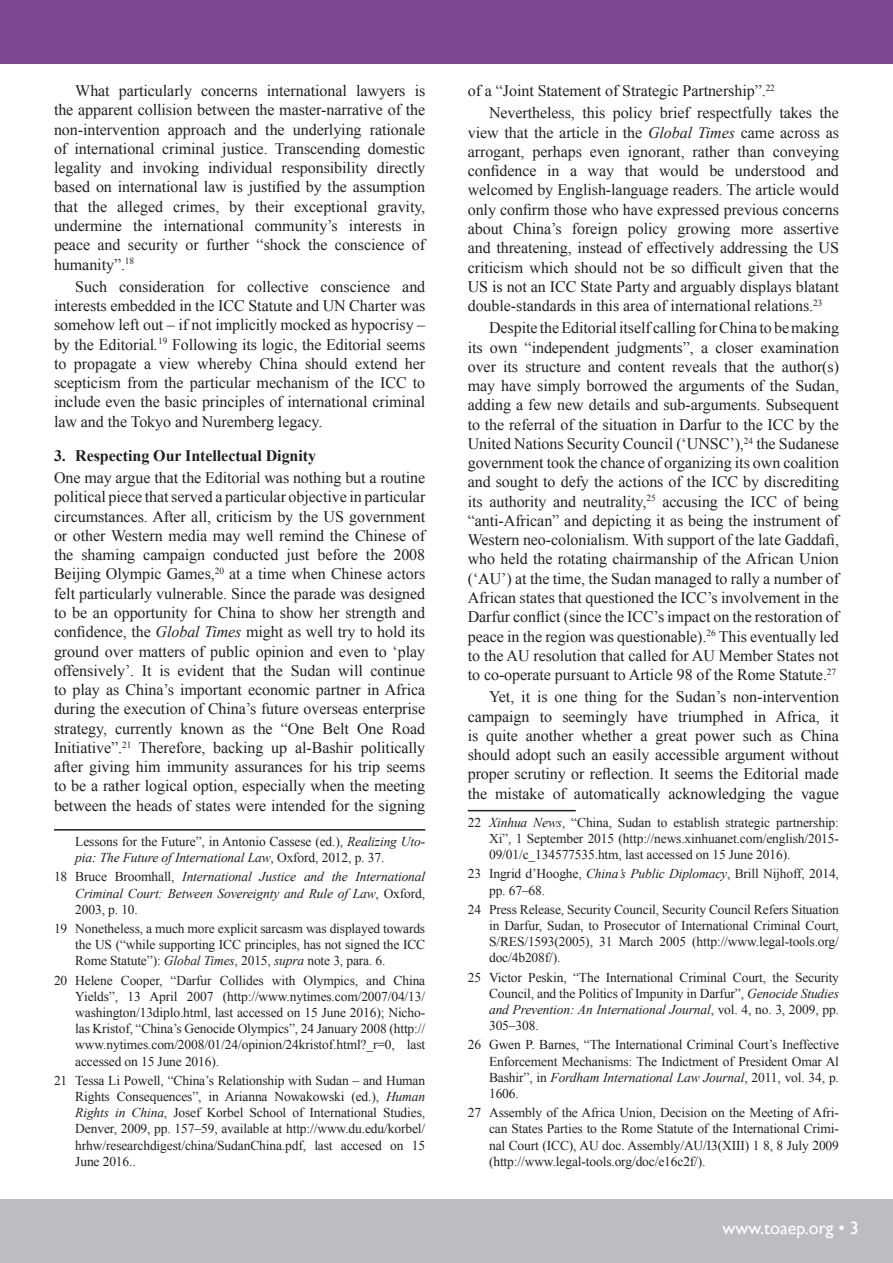
<style>
.page{position:relative;width:893px;height:1263px;background:#fff}
.page>*{position:absolute;margin:0;border:0;box-sizing:border-box;transform-origin:0 0}
.t1{font:18px "Gill Sans";color:#fff}
.Para_first{font:16.05px/19.2px "Times New Roman";letter-spacing:-.005em;color:#231f20;text-align:justify}
.Heading_1{font:700 16.05px "Times New Roman";letter-spacing:-.005em;color:#231f20}
.FICHL_PB_Footnote{font:13.5px/16.2px "Times New Roman";letter-spacing:-.01em;color:#231f20;text-align:justify}
.FICHL_PB_Footnote-2{font:italic 13.5px/16.2px "Times New Roman";letter-spacing:-.01em;color:#231f20;text-align:justify}
.s1{font-style:italic}
.s2{font-style:normal}
</style>
<div class="page">
<div style="left:0;top:1199px;width:893px;height:64px;background:#bcbdc0"></div>
<div style="left:0;top:0;width:893px;height:64px;background:#7e4890"></div>
<hr style="left:54px;top:829px;width:371px;height:1px;background:#231f20">
<hr style="left:468px;top:810px;width:108px;height:1px;background:#231f20">
<p class="Para_first" style="left:54px;top:81px;width:373px;text-indent:21px">What particularly concerns international lawyers is the apparent collision between the master-narrative of the non-intervention approach and the underlying rationale of international criminal justice. Transcending domestic legality and invoking individual responsibility directly based on international law is justified by the assumption that the alleged crimes, by their exceptional gravity, undermine the international community’s interests in peace and security or further “shock the conscience of humanity”.<sup>18</sup></p>
<p class="Para_first" style="left:54px;top:277px;width:373px;text-indent:21px">Such consideration for collective conscience and interests embedded in the ICC Statute and UN Charter was somehow left out – if not implicitly mocked as hypocrisy – by the Editorial<span class="s1">.</span><sup>19</sup> Following its logic, the Editorial seems to propagate a view whereby China should extend her scepticism from the particular mechanism of the ICC to include even the basic principles of international criminal law and the Tokyo and Nuremberg legacy.</p>
<p class="Heading_1" style="left:54px;top:444px;width:264px">3. Respecting Our Intellectual Dignity</p>
<p class="Para_first" style="left:54px;top:468px;width:373px">One may argue that the Editorial was nothing but a routine political piece that served a particular objective in particular circumstances. After all, criticism by the US government or other Western media may well remind the Chinese of the shaming campaign conducted just before the 2008<br>Beijing Olympic Games,<sup>20</sup> at a time when Chinese actors felt particularly vulnerable. Since the parade was designed to be an opportunity for China to show her strength and confidence, the <span class="s1">Global Times</span> might as well try to hold its ground over matters of public opinion and even to ‘play offensively’. It is evident that the Sudan will continue to play as China’s important economic partner in Africa during the execution of China’s future overseas enterprise strategy, currently known as the “One Belt One Road Initiative”.<sup>21</sup> Therefore, backing up al-Bashir politically after giving him immunity assurances for his trip seems to be a rather logical option, especially when the meeting between the heads of states were intended for the signing</p>
<p class="FICHL_PB_Footnote" style="left:75px;top:833px;width:351px">Lessons for the Future”, in Antonio Cassese (ed.), <span class="s1">Realizing Uto&shy;pia: The Future of International Law</span>, Oxford, 2012, p. 37.</p>
<p class="FICHL_PB_Footnote-2" style="left:75px;top:868px;width:351px;text-indent:-21px"><span class="s2">18 Bruce Broomhall,</span> International Justice and the International Criminal Court: Between Sovereignty and Rule of Law<span class="s2">, Oxford, 2003, p. 10.</span></p>
<p class="FICHL_PB_Footnote" style="left:75px;top:920px;width:351px;text-indent:-21px">19 Nonetheless, a much more explicit sarcasm was displayed towards the US (“while supporting ICC principles, has not signed the ICC Rome Statute”): <span class="s1">Global Times</span>, 2015, <span class="s1">supra</span> note 3, para. 6.</p>
<p class="FICHL_PB_Footnote" style="left:75px;top:972px;width:352px;text-indent:-21px">20 Helene Cooper, “Darfur Collides with Olympics, and China Yields”, 13 April 2007 (http://www.nytimes.com/2007/04/13/ washington/13diplo.html, last accessed on 15 June 2016); Nicho&shy;las Kristof, “China’s Genocide Olympics”, 24 January 2008 (http:// www.nytimes.com/2008/01/24/opinion/24kristof.html?_r=0, last accessed on 15 June 2016).</p>
<p class="FICHL_PB_Footnote" style="left:75px;top:1072px;width:351px;text-indent:-21px">21 Tessa Li Powell, “China’s Relationship with Sudan – and Human Rights Consequences”, in Arianna Nowakowski (ed.), <span class="s1">Human Rights in China</span>, Josef Korbel School of International Studies, Denver, 2009, pp. 157–59, available at http://www.du.edu/korbel/ hrhw/researchdigest/china/SudanChina.pdf, last accesed on 15<br>June 2016..</p>
<p class="Para_first" style="left:468px;top:81px;width:309px">of a “Joint Statement of Strategic Partnership”.<sup>22</sup></p>
<p class="Para_first" style="left:468px;top:103px;width:373px;text-indent:21px">Nevertheless, this policy brief respectfully takes the view that the article in the <span class="s1">Global Times</span> came across as arrogant, perhaps even ignorant, rather than conveying confidence in a way that would be understood and welcomed by English-language readers. The article would only confirm those who have expressed previous concerns about China’s foreign policy growing more assertive and threatening, instead of effectively addressing the US criticism which should not be so difficult given that the US is not an ICC State Party and arguably displays blatant double-standards in this area of international relations.<sup>23</sup></p>
<p class="Para_first" style="left:468px;top:318px;width:373px;text-indent:21px">Despite the Editorial itself calling for China to be making its own “independent judgments”, a closer examination over its structure and content reveals that the author(s) may have simply borrowed the arguments of the Sudan, adding a few new details and sub-arguments. Subsequent to the referral of the situation in Darfur to the ICC by the United Nations Security Council (‘UNSC’),<sup>24</sup> the Sudanese government took the chance of organizing its own coalition and sought to defy the actions of the ICC by discrediting its authority and neutrality,<sup>25</sup> accusing the ICC of being “anti-African” and depicting it as being the instrument of Western neo-colonialism. With support of the late Gaddafi, who held the rotating chairmanship of the African Union (‘AU’) at the time, the Sudan managed to rally a number of African states that questioned the ICC’s involvement in the Darfur conflict (since the ICC’s impact on the restoration of peace in the region was questionable).<sup>26</sup> This eventually led to the AU resolution that called for AU Member States not to co-operate pursuant to Article 98 of the Rome Statute.<sup>27</sup></p>
<p class="Para_first" style="left:468px;top:687px;width:373px;text-indent:21px">Yet, it is one thing for the Sudan’s non-intervention campaign to seemingly have triumphed in Africa, it is quite another whether a great power such as China should adopt such an easily accessible argument without proper scrutiny or reflection. It seems the Editorial made the mistake of automatically acknowledging the vague</p>
<p class="FICHL_PB_Footnote" style="left:489px;top:814px;width:351px;text-indent:-21px">22 <span class="s1">Xinhua News</span>, “China, Sudan to establish strategic partnership:<br>Xi”, 1 September 2015 (http://news.xinhuanet.com/english/2015- 09/01/c_134577535.htm, last accessed on 15 June 2016).</p>
<p class="FICHL_PB_Footnote" style="left:489px;top:866px;width:351px;text-indent:-21px">23 Ingrid d’Hooghe, <span class="s1">China’s Public Diplomacy</span>, Brill Nijhoff, 2014, pp. 67–68.</p>
<p class="FICHL_PB_Footnote" style="left:489px;top:901px;width:351px;text-indent:-21px">24 Press Release, Security Council, Security Council Refers Situation in Darfur, Sudan, to Prosecutor of International Criminal Court, S/RES/1593(2005), 31 March 2005 (http://www.legal-tools.org/ doc/4b208f/).</p>
<p class="FICHL_PB_Footnote" style="left:489px;top:969px;width:351px;text-indent:-21px">25 Victor Peskin, “The International Criminal Court, the Security Council, and the Politics of Impunity in Darfur”, <span class="s1">Genocide Studies and Prevention: An International Journal</span>, vol. 4, no. 3, 2009, pp.<br>305–308.</p>
<p class="FICHL_PB_Footnote" style="left:489px;top:1037px;width:351px;text-indent:-21px">26 Gwen P. Barnes, “The International Criminal Court’s Ineffective Enforcement Mechanisms: The Indictment of President Omar Al Bashir”, in <span class="s1">Fordham International Law Journal</span>, 2011, vol. 34, p.<br>1606.</p>
<p class="FICHL_PB_Footnote" style="left:489px;top:1104px;width:351px;text-indent:-21px">27 Assembly of the Africa Union, Decision on the Meeting of Afri&shy;can States Parties to the Rome Statute of the International Crimi&shy;nal Court (ICC), AU doc. Assembly/AU/I3(XIII) 1 8, 8 July 2009 (http://www.legal-tools.org/doc/e16c2f/).</p>
<p class="t1" style="left:722px;top:1218px;width:138px">www.toaep.org • 3</p>
</div>
